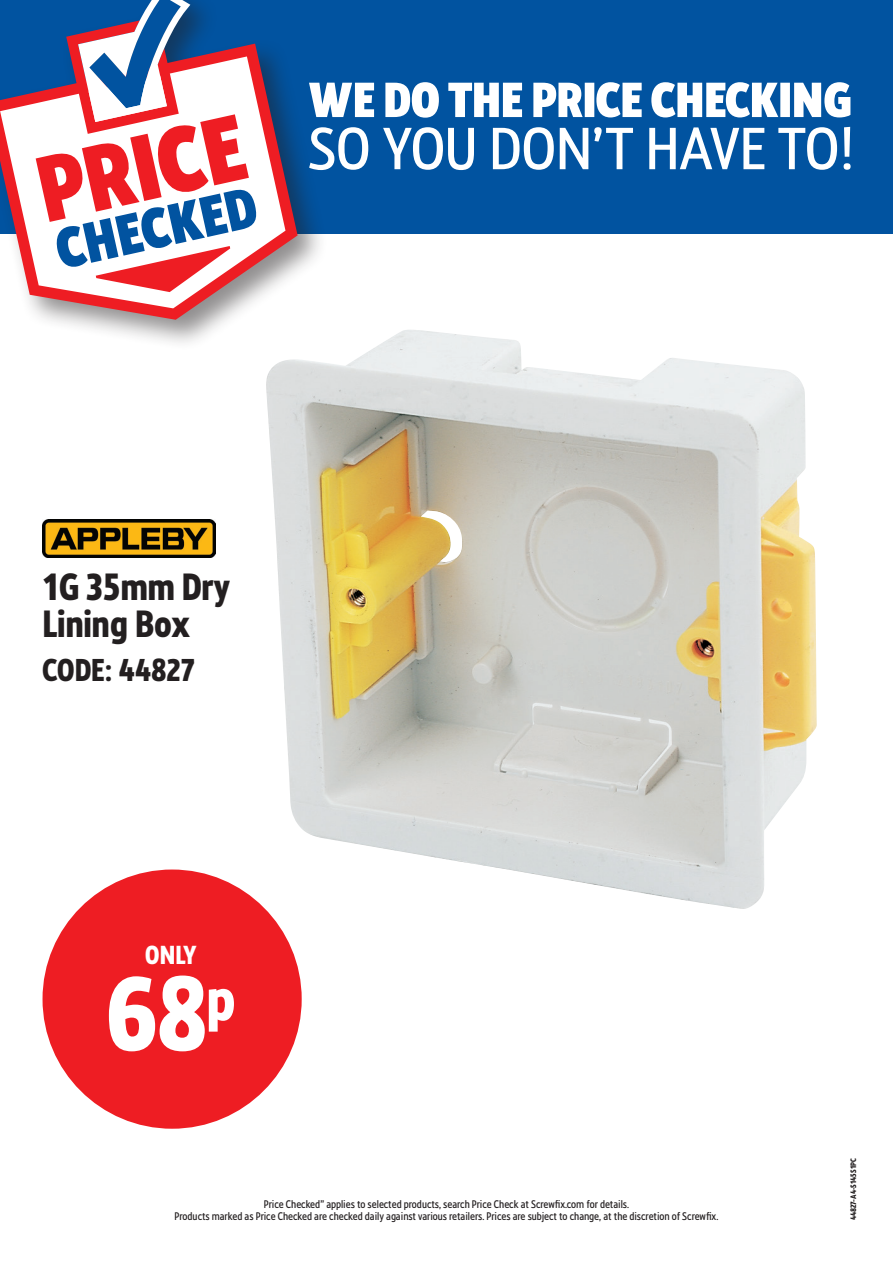
<style>
.page{position:relative;width:893px;height:1263px;background:#fff}
.page>*{position:absolute;margin:0;border:0;box-sizing:border-box;transform-origin:0 0}
.SFX_Selling_Price{font:700 99px "Screwfix";color:#fff}
.Item_heading-K{font:700 36px/37.5px "Screwfix";color:#231f20}
.CODE_with_NO_rule{font:700 30px "Screwfix";color:#231f20}
.SFX_Price_Only--A{font:700 24.75px "Screwfix";color:#fff}
.Was_price_info_k-cen{font:10.5px/12px "Screwfix";letter-spacing:-.005em;color:#231f20;text-align:center}
.POS_codeonside-K{font:700 7.5px "Screwfix";color:#231f20}
</style>
<div class="page">
<div style="left:0;top:0;width:893px;height:234px;background:#0153a0"></div>
<div style="left:0;top:0;width:329px;height:351px;background:#231f20;opacity:.5"></div>
<svg style="left:0;top:44px;width:298px;height:276px"></svg>
<svg style="left:36px;top:0;width:222px;height:292px"></svg>
<svg style="left:309px;top:82px;width:541px;height:36px"></svg>
<svg style="left:309px;top:127px;width:542px;height:43px"></svg>
<div style="left:43px;top:869px;width:259px;height:260px;background:#ee1d23;border-radius:50%"></div>
<img style="left:265px;top:330px;width:552px;height:579px">
<img style="left:43px;top:519px;width:172px;height:39px">
<p class="Item_heading-K" style="left:43px;top:567px;width:189px">1G 35mm Dry<br>Lining Box</p>
<p class="CODE_with_NO_rule" style="left:43px;top:650px;width:154px">CODE: 44827</p>
<p class="SFX_Price_Only--A" style="left:145px;top:938px;width:53px">ONLY</p>
<p class="SFX_Selling_Price" style="left:106px;top:947px;width:131px">68<sup>p</sup></p>
<p class="Was_price_info_k-cen" style="left:175px;top:1198px;width:545px">Price Checked” applies to selected products, search Price Check at Screwfix.com for details.<br>Products marked as Price Checked are checked daily against various retailers. Prices are subject to change, at the discretion of Screwfix.</p>
<p class="POS_codeonside-K" style="left:848px;top:1220px;width:64px;rotate:-90deg">44827-A4-S145S1PC</p>
</div>
